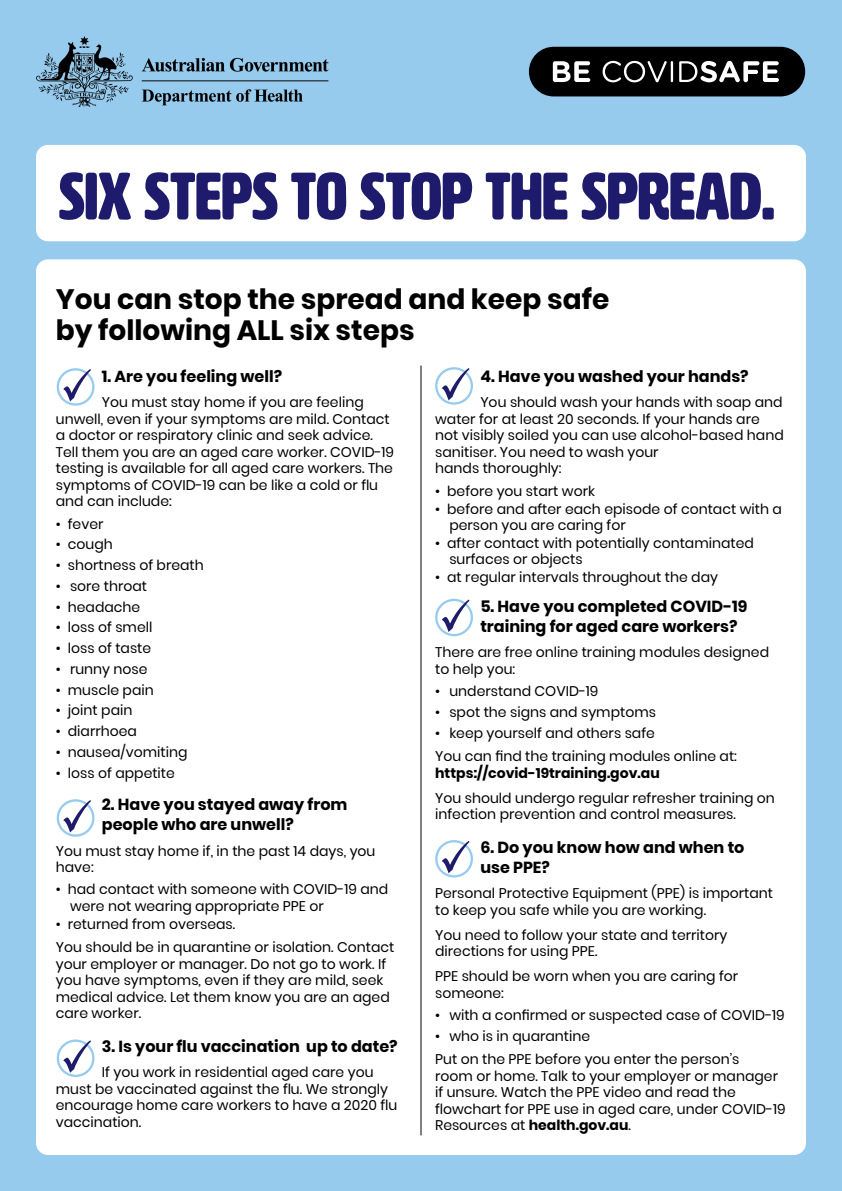
<style>
.page{position:relative;width:842px;height:1191px;background:#97cbee}
.page>*{position:absolute;margin:0;border:0;box-sizing:border-box;transform-origin:0 0}
.Body{font:66px "HWT Artz";letter-spacing:-.005em;color:#1f1b6c}
.t1{font:700 28px/31px "Poppins";color:#000}
.t2{font:700 16px/20px "Poppins";color:#000}
.Body-2{font:14px/16.5px "Poppins";color:#000}
.s1{font-weight:700}
</style>
<div class="page">
<div style="left:36px;top:259px;width:770px;height:896px;background:#fff;border-radius:12px"></div>
<hr style="left:421px;top:365px;width:1px;height:770px;background:#000">
<div style="left:36px;top:145px;width:770px;height:96px;background:#fff;border-radius:12px"></div>
<div style="left:529px;top:47px;width:276px;height:49px;background:#000;border-radius:25px"></div>
<svg style="left:553px;top:61px;width:37px;height:21px"></svg>
<svg style="left:603px;top:61px;width:64px;height:21px"></svg>
<hr style="left:671px;top:61px;width:2px;height:21px;background:#fff">
<svg style="left:679px;top:61px;width:100px;height:21px"></svg>
<img style="left:36px;top:36px;width:293px;height:71px">
<div style="left:57px;top:368px;width:38px;height:38px;border:2px solid #97cbee;border-radius:50%"></div>
<svg style="left:63px;top:369px;width:28px;height:32px"></svg>
<div style="left:435px;top:367px;width:38px;height:38px;border:2px solid #97cbee;border-radius:50%"></div>
<svg style="left:442px;top:368px;width:27px;height:32px"></svg>
<div style="left:435px;top:599px;width:38px;height:37px;border:2px solid #97cbee;border-radius:50%"></div>
<svg style="left:442px;top:599px;width:27px;height:33px"></svg>
<div style="left:435px;top:840px;width:38px;height:37px;border:2px solid #97cbee;border-radius:50%"></div>
<svg style="left:442px;top:841px;width:27px;height:32px"></svg>
<div style="left:57px;top:799px;width:38px;height:37px;border:2px solid #97cbee;border-radius:50%"></div>
<svg style="left:63px;top:800px;width:28px;height:32px"></svg>
<div style="left:57px;top:1039px;width:38px;height:38px;border:2px solid #97cbee;border-radius:50%"></div>
<svg style="left:63px;top:1040px;width:28px;height:32px"></svg>
<p class="Body" style="left:59px;top:162px;width:718px">SIX STEPS TO STOP THE SPREAD.</p>
<h3 class="t1" style="left:56px;top:283px;width:555px">You can stop the spread and keep safe by following ALL six steps</h3>
<h3 class="t2" style="left:102px;top:367px;width:182px">1. Are you feeling well?</h3>
<p class="Body-2" style="left:56px;top:394px;width:340px;text-indent:46px">You must stay home if you are feeling unwell, even if your symptoms are mild. Contact a doctor or respiratory clinic and seek advice.<br>Tell them you are an aged care worker. COVID-19 testing is available for all aged care workers. The symptoms of COVID-19 can be like a cold or flu and can include:</p>
<p class="Body-2" style="left:56px;top:515px;width:49px">• fever</p>
<p class="Body-2" style="left:56px;top:536px;width:59px">• cough</p>
<p class="Body-2" style="left:56px;top:557px;width:149px">• shortness of breath</p>
<p class="Body-2" style="left:56px;top:578px;width:93px">• sore throat</p>
<p class="Body-2" style="left:56px;top:598px;width:86px">• headache</p>
<p class="Body-2" style="left:56px;top:619px;width:98px">• loss of smell</p>
<p class="Body-2" style="left:56px;top:640px;width:97px">• loss of taste</p>
<p class="Body-2" style="left:56px;top:661px;width:93px">• runny nose</p>
<p class="Body-2" style="left:56px;top:681px;width:99px">• muscle pain</p>
<p class="Body-2" style="left:56px;top:702px;width:78px">• joint pain</p>
<p class="Body-2" style="left:56px;top:723px;width:83px">• diarrhoea</p>
<p class="Body-2" style="left:56px;top:744px;width:133px">• nausea/vomiting</p>
<p class="Body-2" style="left:56px;top:764px;width:121px">• loss of appetite</p>
<h3 class="t2" style="left:102px;top:795px;width:247px">2. Have you stayed away from people who are unwell?</h3>
<p class="Body-2" style="left:56px;top:842px;width:321px">You must stay home if, in the past 14 days, you have:</p>
<p class="Body-2" style="left:70px;top:881px;width:320px;text-indent:-14px">• had contact with someone with COVID-19 and were not wearing appropriate PPE or</p>
<p class="Body-2" style="left:56px;top:915px;width:181px">• returned from overseas.</p>
<p class="Body-2" style="left:56px;top:939px;width:340px">You should be in quarantine or isolation. Contact your employer or manager. Do not go to work. If you have symptoms, even if they are mild, seek medical advice. Let them know you are an aged care worker.</p>
<h3 class="t2" style="left:102px;top:1037px;width:297px">3. Is your flu vaccination up to date?</h3>
<p class="Body-2" style="left:56px;top:1064px;width:343px;text-indent:46px">If you work in residential aged care you must be vaccinated against the flu. We strongly encourage home care workers to have a 2020 flu vaccination.</p>
<h3 class="t2" style="left:480px;top:367px;width:270px">4. Have you washed your hands?</h3>
<p class="Body-2" style="left:435px;top:394px;width:350px;text-indent:45px">You should wash your hands with soap and water for at least 20 seconds. If your hands are not visibly soiled you can use alcohol-based hand sanitiser. You need to wash your<br>hands thoroughly:</p>
<p class="Body-2" style="left:435px;top:482px;width:161px">• before you start work</p>
<p class="Body-2" style="left:449px;top:500px;width:334px;text-indent:-14px">• before and after each episode of contact with a person you are caring for</p>
<p class="Body-2" style="left:449px;top:535px;width:306px;text-indent:-14px">• after contact with potentially contaminated surfaces or objects</p>
<p class="Body-2" style="left:435px;top:569px;width:284px">• at regular intervals throughout the day</p>
<h3 class="t2" style="left:480px;top:597px;width:268px">5. Have you completed COVID-19 training for aged care workers?</h3>
<p class="Body-2" style="left:435px;top:644px;width:335px">There are free online training modules designed to help you:</p>
<p class="Body-2" style="left:435px;top:683px;width:165px">• understand COVID-19</p>
<p class="Body-2" style="left:435px;top:703px;width:222px">• spot the signs and symptoms</p>
<p class="Body-2" style="left:435px;top:724px;width:221px">• keep yourself and others safe</p>
<p class="Body-2" style="left:435px;top:748px;width:303px">You can find the training modules online at: <span class="s1">https://covid-19training.gov.au</span></p>
<p class="Body-2" style="left:435px;top:789px;width:341px">You should undergo regular refresher training on infection prevention and control measures.</p>
<h3 class="t2" style="left:480px;top:837px;width:266px">6. Do you know how and when to use PPE?</h3>
<p class="Body-2" style="left:435px;top:885px;width:339px">Personal Protective Equipment (PPE) is important to keep you safe while you are working.</p>
<p class="Body-2" style="left:435px;top:926px;width:294px">You need to follow your state and territory directions for using PPE.</p>
<p class="Body-2" style="left:435px;top:968px;width:305px">PPE should be worn when you are caring for someone:</p>
<p class="Body-2" style="left:435px;top:1007px;width:351px">• with a confirmed or suspected case of COVID-19</p>
<p class="Body-2" style="left:435px;top:1027px;width:157px">• who is in quarantine</p>
<p class="Body-2" style="left:435px;top:1051px;width:352px">Put on the PPE before you enter the person’s<br>room or home. Talk to your employer or manager if unsure. Watch the PPE video and read the flowchart for PPE use in aged care, under COVID-19<br>Resources at <span class="s1">health.gov.au</span>.</p>
</div>
